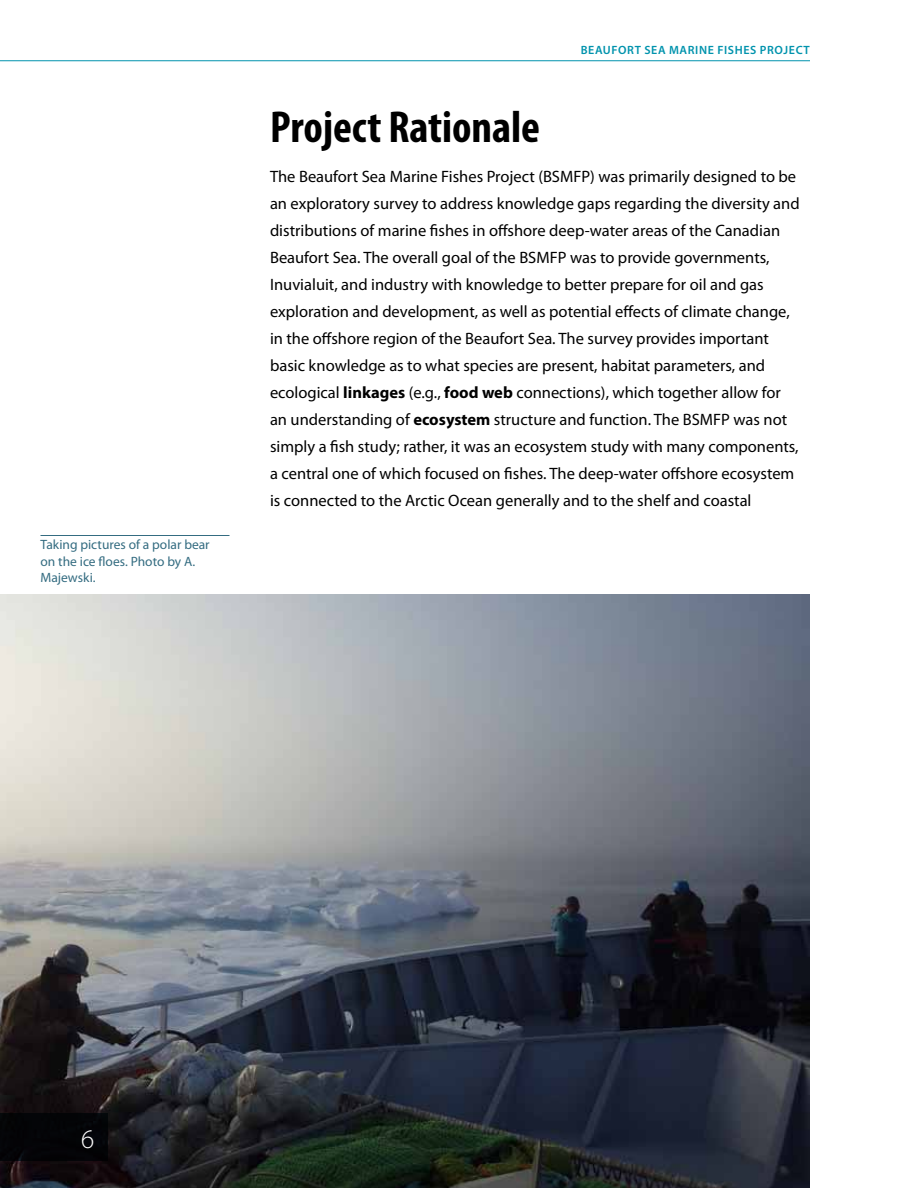
<style>
.page{position:relative;width:918px;height:1188px;background:#fff}
.page>*{position:absolute;margin:0;border:0;box-sizing:border-box;transform-origin:0 0}
.t1{font:700 condensed 45px "Myriad Pro";color:#000}
.t2{font:300 27px "Myriad Pro";color:#fff}
.t3{font:16.5px/27px "Myriad Pro";color:#000}
.t4{font:13.5px/16.5px "Myriad Pro";color:#346c81}
.t5{font:600 12px "Myriad Pro";letter-spacing:.05em;color:#0093ad}
.s1{font-weight:700}
</style>
<div class="page">
<hr style="left:0;top:60px;width:810px;height:1px;background:#0093ad">
<img style="left:0;top:594px;width:810px;height:594px">
<div style="left:0;top:1114px;width:108px;height:47px;background:#040407"></div>
<hr style="left:40px;top:535px;width:190px;height:1px;background:#346c81">
<p class="t4" style="left:40px;top:536px;width:171px">Taking pictures of a polar bear on the ice floes. Photo by A.<br>Majewski.</p>
<p class="t5" style="left:581px;top:42px;width:231px">BEAUFORT SEA MARINE FISHES PROJECT</p>
<h1 class="t1" style="left:270px;top:99px;width:272px">Project Rationale</h1>
<p class="t3" style="left:270px;top:163px;width:531px">The Beaufort Sea Marine Fishes Project (BSMFP) was primarily designed to be an exploratory survey to address knowledge gaps regarding the diversity and distributions of marine fishes in offshore deep-water areas of the Canadian Beaufort Sea. The overall goal of the BSMFP was to provide governments, Inuvialuit, and industry with knowledge to better prepare for oil and gas exploration and development, as well as potential effects of climate change, in the offshore region of the Beaufort Sea. The survey provides important basic knowledge as to what species are present, habitat parameters, and ecological <span class="s1">linkages</span> (e.g., <span class="s1">food web</span> connections), which together allow for an understanding of <span class="s1">ecosystem</span> structure and function. The BSMFP was not simply a fish study; rather, it was an ecosystem study with many components, a central one of which focused on fishes. The deep-water offshore ecosystem is connected to the Arctic Ocean generally and to the shelf and coastal</p>
<h2 class="t2" style="left:81px;top:1124px;width:15px">6</h2>
</div>
